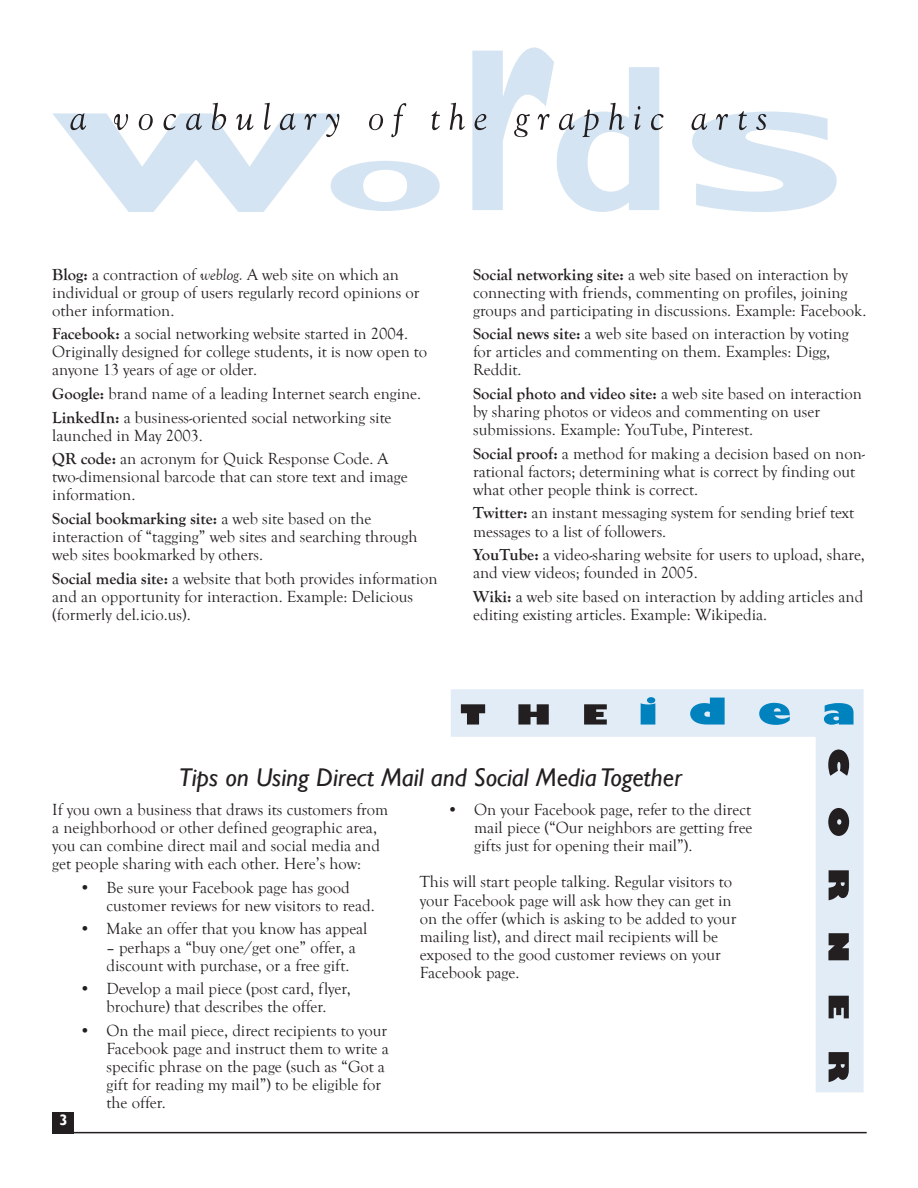
<style>
.page{position:relative;width:918px;height:1188px;background:#fff}
.page>*{position:absolute;margin:0;border:0;box-sizing:border-box;transform-origin:0 0}
.t1{font:italic 25.65px "Gill Sans";color:#231f20}
.t2{font:16.65px/18.1px "Goudy Old Style T";color:#231f20}
.t3{font:700 15.15px "Gill Sans";color:#fff}
.s1{font-weight:700}
.s2{font-style:italic}
</style>
<div class="page">
<svg style="left:451px;top:689px;width:413px;height:403px"></svg>
<svg style="left:461px;top:704px;width:24px;height:21px"></svg>
<svg style="left:518px;top:704px;width:31px;height:21px"></svg>
<svg style="left:584px;top:704px;width:23px;height:21px"></svg>
<svg style="left:641px;top:697px;width:14px;height:28px"></svg>
<svg style="left:690px;top:698px;width:35px;height:27px"></svg>
<svg style="left:759px;top:703px;width:31px;height:22px"></svg>
<svg style="left:824px;top:703px;width:30px;height:22px"></svg>
<svg style="left:828px;top:750px;width:21px;height:26px"></svg>
<svg style="left:828px;top:808px;width:21px;height:28px"></svg>
<svg style="left:829px;top:870px;width:20px;height:30px"></svg>
<svg style="left:828px;top:933px;width:21px;height:27px"></svg>
<svg style="left:829px;top:996px;width:20px;height:22px"></svg>
<svg style="left:829px;top:1052px;width:20px;height:30px"></svg>
<div style="left:52px;top:1112px;width:22px;height:21px;background:#231f20"></div>
<hr style="left:52px;top:1132px;width:815px;height:1px;background:#231f20">
<svg style="left:52px;top:103px;width:388px;height:109px"></svg>
<svg style="left:450px;top:103px;width:15px;height:27px"></svg>
<svg style="left:472px;top:48px;width:192px;height:164px"></svg>
<svg style="left:692px;top:111px;width:145px;height:101px"></svg>
<p class="t2" style="left:52px;top:265px;width:369px"><span class="s1">Blog:</span> a contraction of <span class="s2">weblog.</span> A web site on which an individual or group of users regularly record opinions or other information.</p>
<p class="t2" style="left:52px;top:325px;width:376px"><span class="s1">Facebook:</span> a social networking website started in 2004.<br>Originally designed for college students, it is now open to anyone 13 years of age or older.</p>
<p class="t2" style="left:52px;top:382px;width:370px;line-height:23.5px"><span class="s1">Google:</span> brand name of a leading Internet search engine.<br><span class="s1">LinkedIn:</span> a business-oriented social networking site</p>
<p class="t2" style="left:52px;top:424px;width:338px;line-height:23.5px">launched in May 2003.<br><span class="s1">QR code:</span> an acronym for Quick Response Code. A</p>
<p class="t2" style="left:52px;top:468px;width:357px">two-dimensional barcode that can store text and image information.</p>
<p class="t2" style="left:52px;top:510px;width:367px"><span class="s1">Social bookmarking site:</span> a web site based on the interaction of “tagging” web sites and searching through web sites bookmarked by others.</p>
<p class="t2" style="left:52px;top:569px;width:387px"><span class="s1">Social media site:</span> a website that both provides information and an opportunity for interaction. Example: Delicious (formerly del.icio.us).</p>
<p class="t2" style="left:473px;top:265px;width:395px"><span class="s1">Social networking site:</span> a web site based on interaction by connecting with friends, commenting on profiles, joining groups and participating in discussions. Example: Facebook.</p>
<p class="t2" style="left:473px;top:325px;width:377px"><span class="s1">Social news site:</span> a web site based on interaction by voting for articles and commenting on them. Examples: Digg,<br>Reddit.</p>
<p class="t2" style="left:473px;top:385px;width:390px"><span class="s1">Social photo and video site:</span> a web site based on interaction by sharing photos or videos and commenting on user submissions. Example: YouTube, Pinterest.</p>
<p class="t2" style="left:473px;top:445px;width:394px"><span class="s1">Social proof:</span> a method for making a decision based on non&shy;rational factors; determining what is correct by finding out what other people think is correct.</p>
<p class="t2" style="left:473px;top:504px;width:383px"><span class="s1">Twitter:</span> an instant messaging system for sending brief text messages to a list of followers.</p>
<p class="t2" style="left:473px;top:546px;width:393px"><span class="s1">YouTube:</span> a video-sharing website for users to upload, share, and view videos; founded in 2005.</p>
<p class="t2" style="left:473px;top:588px;width:392px"><span class="s1">Wiki:</span> a web site based on interaction by adding articles and editing existing articles. Example: Wikipedia.</p>
<h1 class="t1" style="left:179px;top:762px;width:505px">Tips on Using Direct Mail and Social Media Together</h1>
<p class="t2" style="left:52px;top:801px;width:337px">If you own a business that draws its customers from a neighborhood or other defined geographic area, you can combine direct mail and social media and get people sharing with each other. Here’s how:</p>
<p class="t2" style="left:107px;top:879px;width:270px;text-indent:-27px">• Be sure your Facebook page has good customer reviews for new visitors to read.</p>
<p class="t2" style="left:79px;top:920px;width:290px">• Make an offer that you know has appeal</p>
<p class="t2" style="left:107px;top:938px;width:251px">– perhaps a “buy one/get one” offer, a discount with purchase, or a free gift.</p>
<p class="t2" style="left:79px;top:980px;width:273px;text-align:center">• Develop a mail piece (post card, flyer, brochure) that describes the offer.</p>
<p class="t2" style="left:107px;top:1022px;width:284px;text-indent:-27px">• On the mail piece, direct recipients to your Facebook page and instruct them to write a specific phrase on the page (such as “Got a gift for reading my mail”) to be eligible for the offer.</p>
<p class="t3" style="left:59px;top:1111px;width:10px">3</p>
<p class="t2" style="left:474px;top:801px;width:280px;text-align:justify;text-indent:-27px">• On your Facebook page, refer to the direct mail piece (“Our neighbors are getting free gifts just for opening their mail”).</p>
<p class="t2" style="left:420px;top:873px;width:318px">This will start people talking. Regular visitors to your Facebook page will ask how they can get in on the offer (which is asking to be added to your mailing list), and direct mail recipients will be exposed to the good customer reviews on your Facebook page.</p>
</div>
